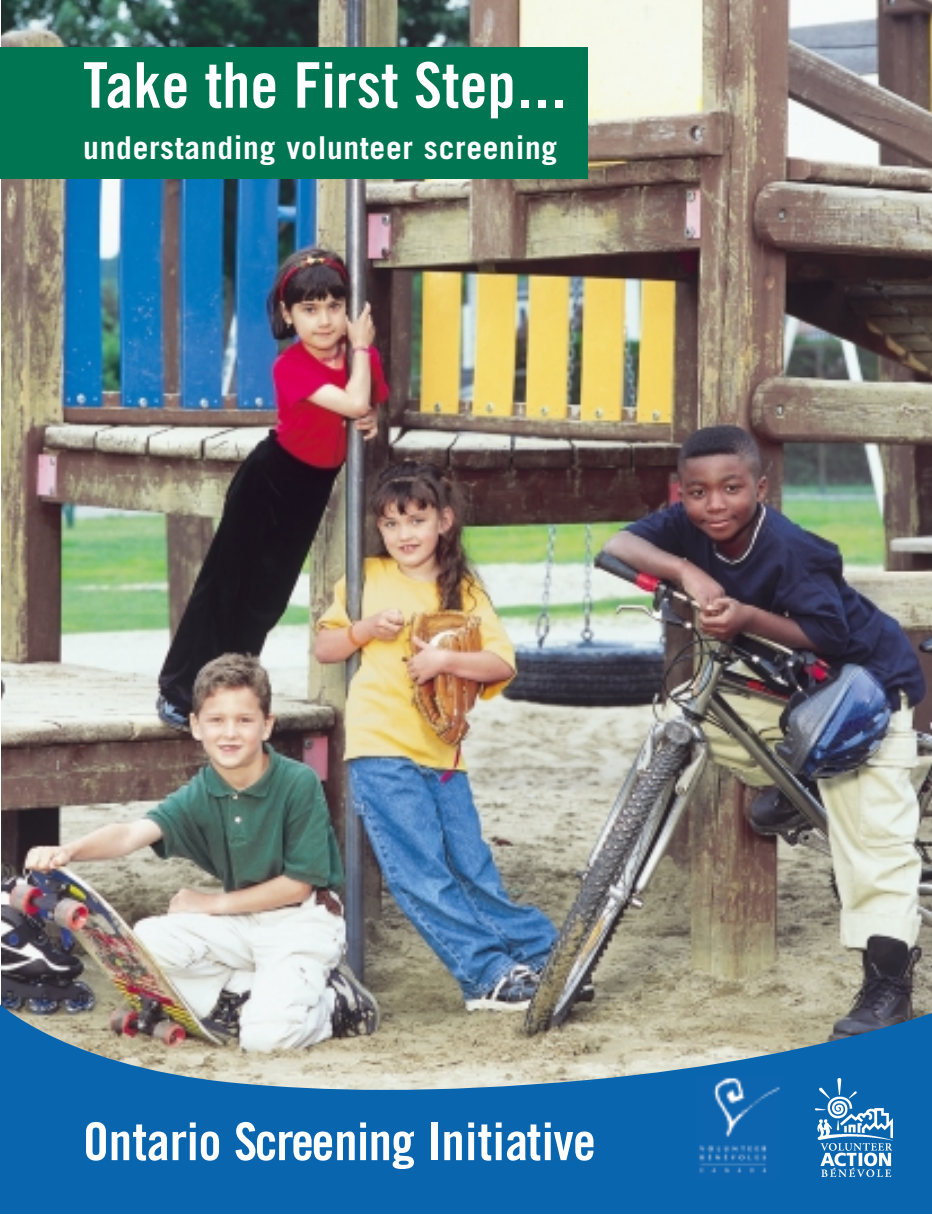
<style>
.page{position:relative;width:932px;height:1215px;background:#fff}
.page>*{position:absolute;margin:0;border:0;box-sizing:border-box;transform-origin:0 0}
.t1{font:63px "Trade Gothic Bold Cond Twenty";color:#fff}
.t2{font:52.2px "Trade Gothic Bold Cond Twenty";letter-spacing:-.005em;color:#fff}
.t3{font:700 31.5px "Trade Gothic";letter-spacing:.02em;color:#fff}
</style>
<div class="page">
<img style="left:1px;top:0;width:931px;height:994px">
<svg style="left:1px;top:994px;width:931px;height:220px;background:#467ea7"></svg>
<div style="left:0;top:47px;width:587px;height:131px;background:#007552"></div>
<img style="left:697px;top:1076px;width:83px;height:102px">
<img style="left:816px;top:1079px;width:76px;height:98px">
<svg style="left:0;top:1004px;width:1px;height:210px"></svg>
<h1 class="t1" style="left:83px;top:62px;width:484px">Take the First Step...</h1>
<p class="t3" style="left:83px;top:137px;width:475px">understanding volunteer screening</p>
<h2 class="t2" style="left:83px;top:1122px;width:514px">Ontario Screening Initiative</h2>
</div>
